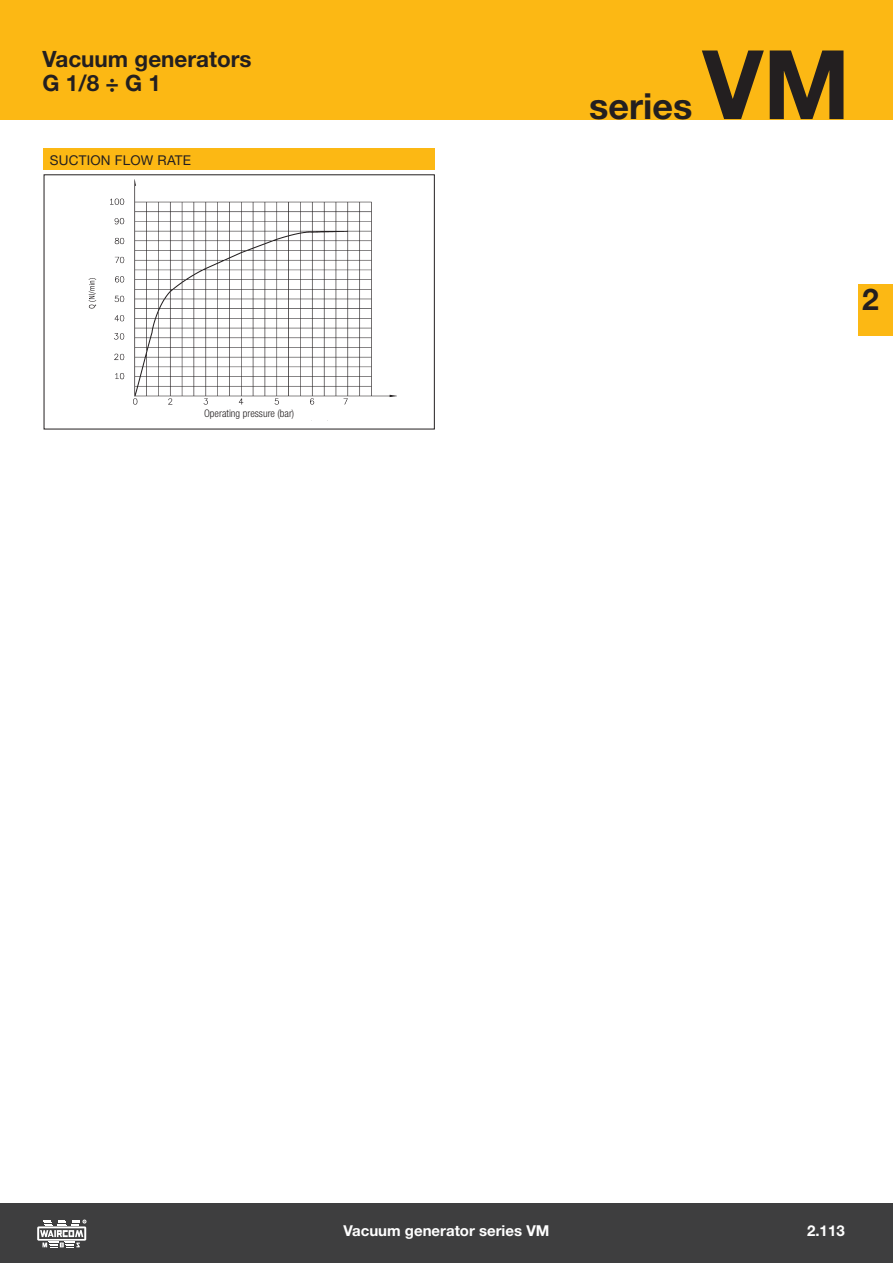
<style>
.page{position:relative;width:893px;height:1263px;background:#fff}
.page>*{position:absolute;margin:0;border:0;box-sizing:border-box;transform-origin:0 0}
.t1{font:700 96px "Helvetica Neue LT Std";color:#231f20}
.t2{font:700 36px "Helvetica Neue LT Std";color:#231f20}
.t3{font:700 30px "Helvetica Neue LT Std";color:#231f20}
.t4{font:700 22.5px/24px "Helvetica Neue LT Std";color:#231f20}
.t5{font:700 15px "Helvetica Neue LT Std";color:#fff}
.t6{font:13.5px "Helvetica Neue LT Std";letter-spacing:.015em;color:#231f20}
.t7{font:300 condensed 10.5px "Helvetica Neue LT Std";color:#231f20}
</style>
<div class="page">
<div style="left:0;top:1203px;width:893px;height:60px;background:#3e3e3f"></div>
<div style="left:0;top:0;width:893px;height:119px;background:#fcb814"></div>
<div style="left:859px;top:285px;width:34px;height:51px;background:#fcb814"></div>
<svg style="left:37px;top:1220px;width:49px;height:28px"></svg>
<div style="left:44px;top:149px;width:391px;height:21px;background:#fcb814"></div>
<img style="left:88px;top:179px;width:308px;height:242px">
<div style="left:204px;top:409px;width:208px;height:11px;background:#fff"></div>
<h3 class="t4" style="left:43px;top:46px;width:211px">Vacuum generators<br>G 1/8 ÷ G 1</h3>
<p class="t6" style="left:50px;top:152px;width:143px">SUCTION FLOW RATE</p>
<p class="t7" style="left:204px;top:407px;width:92px">Operating pressure (bar)</p>
<h2 class="t2" style="left:589px;top:84px;width:105px">series</h2>
<h1 class="t1" style="left:703px;top:25px;width:149px">VM</h1>
<h3 class="t3" style="left:862px;top:281px;width:18px">2</h3>
<p class="t5" style="left:344px;top:1222px;width:207px">Vacuum generator series VM</p>
<p class="t5" style="left:807px;top:1222px;width:39px">2.113</p>
</div>
